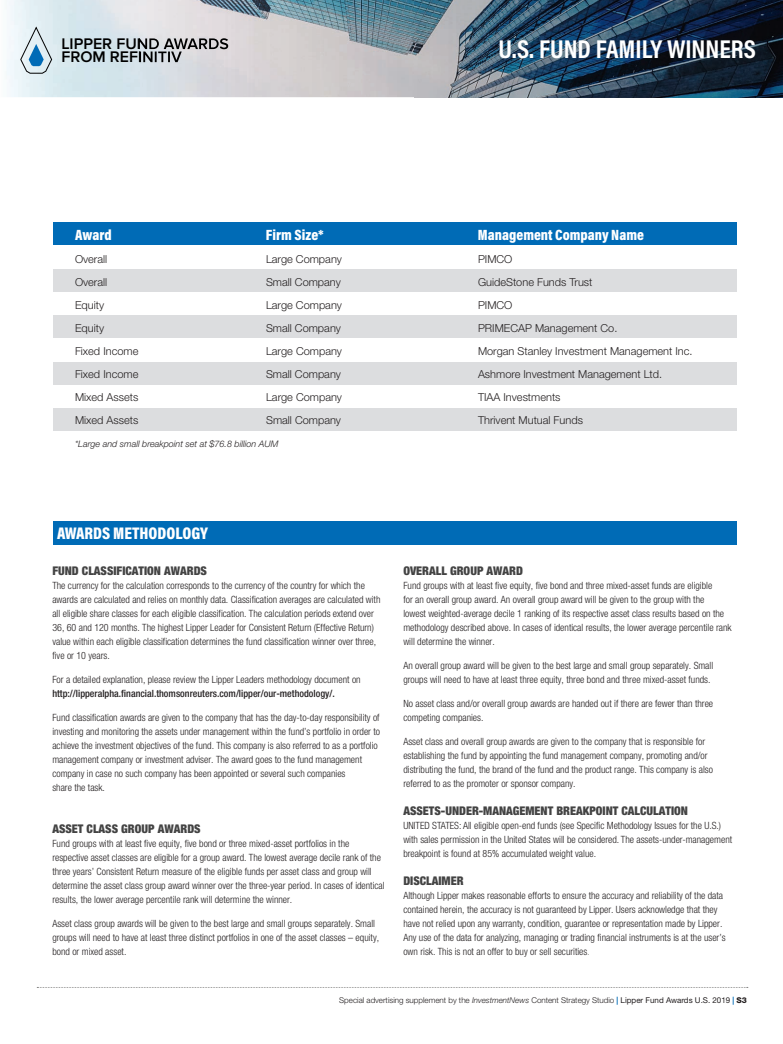
<style>
.page{position:relative;width:783px;height:1044px;background:#fff}
.page>*{position:absolute;margin:0;border:0;box-sizing:border-box;transform-origin:0 0}
.t1{font:700 26px "Acumin Pro Cond";color:#fff}
.t2{font:900 17px "Acumin Pro Cond";color:#fff}
.t3{font:600 15.9px/13.1px "Proxima Nova";color:#000}
.t4{font:900 15px "Acumin Pro Cond";color:#fff}
.t5{font:900 condensed 12px "Helvetica Neue LT Std";color:#434343}
.t6{font:300 11px "Helvetica Neue LT Std";color:#231f20}
.t7{font:300 condensed 10px/14px "Helvetica Neue LT Std";color:#231f20}
.t8{font:500 condensed 10px "Helvetica Neue LT Std";color:#231f20}
.t9{font:italic 300 9px "Helvetica Neue LT Std";color:#231f20}
.t10{font:300 8px "Helvetica Neue LT Std";color:#231f20}
.s1{font-size:8px;color:#434343}
.s2{font-style:italic}
.s3{font-weight:700;color:#006bb6}
.s4{font-weight:400}
.s5{font-weight:800}
</style>
<div class="page">
<svg style="left:37px;top:987px;width:711px;height:1px"></svg>
<img style="left:6px;top:0;width:134px;height:97px">
<img style="left:301px;top:97px;width:482px;height:1px">
<img style="left:63px;top:38px;width:77px;height:11px">
<img style="left:63px;top:51px;width:77px;height:11px">
<svg style="left:21px;top:27px;width:31px;height:47px"></svg>
<img style="left:140px;top:0;width:643px;height:97px">
<img style="left:140px;top:38px;width:88px;height:11px">
<img style="left:140px;top:51px;width:42px;height:11px">
<div style="left:53px;top:269px;width:684px;height:23px;background:#dcdddf"></div>
<div style="left:53px;top:315px;width:684px;height:23px;background:#dcdddf"></div>
<div style="left:53px;top:362px;width:684px;height:23px;background:#dcdddf"></div>
<div style="left:53px;top:408px;width:684px;height:23px;background:#dcdddf"></div>
<div style="left:53px;top:521px;width:684px;height:24px;background:#006bb6"></div>
<div style="left:53px;top:222px;width:684px;height:23px;background:#006bb6"></div>
<h3 class="t3" style="left:61px;top:38px;width:169px">LIPPER FUND AWARDS<br>FROM REFINITIV</h3>
<h1 class="t1" style="left:499px;top:32px;width:259px">U.S. FUND FAMILY WINNERS</h1>
<h3 class="t4" style="left:75px;top:225px;width:38px">Award</h3>
<h3 class="t4" style="left:266px;top:225px;width:59px">Firm Size*</h3>
<h3 class="t4" style="left:478px;top:225px;width:168px">Management Company Name</h3>
<p class="t6" style="left:75px;top:252px;width:34px">Overall</p>
<p class="t6" style="left:266px;top:252px;width:78px">Large Company</p>
<p class="t6" style="left:478px;top:252px;width:36px">PIMCO</p>
<p class="t6" style="left:75px;top:275px;width:34px">Overall</p>
<p class="t6" style="left:266px;top:275px;width:76px">Small Company</p>
<p class="t6" style="left:478px;top:275px;width:116px">GuideStone Funds Trust</p>
<p class="t6" style="left:75px;top:298px;width:31px">Equity</p>
<p class="t6" style="left:266px;top:298px;width:78px">Large Company</p>
<p class="t6" style="left:478px;top:298px;width:36px">PIMCO</p>
<p class="t6" style="left:75px;top:321px;width:31px">Equity</p>
<p class="t6" style="left:266px;top:321px;width:76px">Small Company</p>
<p class="t6" style="left:478px;top:321px;width:141px">PRIMECAP Management Co.</p>
<p class="t6" style="left:75px;top:344px;width:65px">Fixed Income</p>
<p class="t6" style="left:266px;top:344px;width:78px">Large Company</p>
<p class="t6" style="left:478px;top:344px;width:216px">Morgan Stanley Investment Management Inc.</p>
<p class="t6" style="left:75px;top:367px;width:65px">Fixed Income</p>
<p class="t6" style="left:266px;top:367px;width:76px">Small Company</p>
<p class="t6" style="left:478px;top:367px;width:186px">Ashmore Investment Management Ltd.</p>
<p class="t6" style="left:75px;top:390px;width:65px">Mixed Assets</p>
<p class="t6" style="left:266px;top:390px;width:78px">Large Company</p>
<p class="t6" style="left:478px;top:390px;width:84px">TIAA Investments</p>
<p class="t6" style="left:75px;top:413px;width:65px">Mixed Assets</p>
<p class="t6" style="left:266px;top:413px;width:76px">Small Company</p>
<p class="t6" style="left:478px;top:413px;width:106px">Thrivent Mutual Funds</p>
<p class="t9" style="left:75px;top:438px;width:205px">*Large and small breakpoint set at $76.8 billion AUM</p>
<h2 class="t2" style="left:57px;top:522px;width:152px">AWARDS METHODOLOGY</h2>
<p class="t5" style="left:52px;top:563px;width:156px">FUND CLASSIFICATION AWARDS</p>
<p class="t7" style="left:52px;top:578px;width:330px">The currency for the calculation corresponds to the currency of the country for which the awards are calculated and relies on monthly data. Classification averages are calculated with all eligible share classes for each eligible classification. The calculation periods extend over 36, 60 and 120 months. The highest Lipper Leader for Consistent Return (Effective Return) value within each eligible classification determines the fund classification winner over three, five or 10 years.</p>
<p class="t7" style="left:52px;top:672px;width:310px">For a detailed explanation, please review the Lipper Leaders methodology document on</p>
<p class="t8" style="left:52px;top:687px;width:284px">http://lipperalpha.financial.thomsonreuters.com/lipper/our-methodology/.</p>
<p class="t7" style="left:52px;top:710px;width:329px">Fund classification awards are given to the company that has the day-to-day responsibility of investing and monitoring the assets under management within the fund’s portfolio in order to achieve the investment objectives of the fund. This company is also referred to as a portfolio management company or investment adviser. The award goes to the fund management company in case no such company has been appointed or several such companies<br>share the task.</p>
<p class="t5" style="left:52px;top:821px;width:150px">ASSET CLASS GROUP AWARDS</p>
<p class="t7" style="left:52px;top:836px;width:334px">Fund groups with at least five equity, five bond or three mixed-asset portfolios in the respective asset classes are eligible for a group award. The lowest average decile rank of the three years’ Consistent Return measure of the eligible funds per asset class and group will determine the asset class group award winner over the three-year period. In cases of identical results, the lower average percentile rank will determine the winner.</p>
<p class="t7" style="left:52px;top:916px;width:328px">Asset class group awards will be given to the best large and small groups separately. Small groups will need to have at least three distinct portfolios in one of the asset classes – equity, bond or mixed asset.</p>
<p class="t5" style="left:403px;top:563px;width:121px">OVERALL GROUP AWARD</p>
<p class="t7" style="left:403px;top:578px;width:330px">Fund groups with at least five equity, five bond and three mixed-asset funds are eligible<br>for an overall group award. An overall group award will be given to the group with the<br>lowest weighted-average decile 1 ranking of its respective asset class results based on the methodology described above. In cases of identical results, the lower average percentile rank will determine the winner.</p>
<p class="t7" style="left:403px;top:658px;width:311px">An overall group award will be given to the best large and small group separately. Small groups will need to have at least three equity, three bond and three mixed-asset funds.</p>
<p class="t7" style="left:403px;top:696px;width:311px">No asset class and/or overall group awards are handed out if there are fewer than three competing companies.</p>
<p class="t7" style="left:403px;top:734px;width:311px">Asset class and overall group awards are given to the company that is responsible for establishing the fund by appointing the fund management company, promoting and/or distributing the fund, the brand of the fund and the product range. This company is also referred to as the promoter or sponsor company.</p>
<p class="t5" style="left:403px;top:803px;width:286px">ASSETS-UNDER-MANAGEMENT BREAKPOINT CALCULATION</p>
<p class="t7" style="left:403px;top:818px;width:330px">UNITED STATES: All eligible open-end funds (see Specific Methodology Issues for the U.S.) with sales permission in the United States will be considered. The assets-under-management breakpoint is found at 85% accumulated weight value.</p>
<p class="t5" style="left:403px;top:873px;width:62px">DISCLAIMER</p>
<p class="t7" style="left:403px;top:888px;width:324px">Although Lipper makes reasonable efforts to ensure the accuracy and reliability of the data contained herein, the accuracy is not guaranteed by Lipper. Users acknowledge that they have not relied upon any warranty, condition, guarantee or representation made by Lipper.<br>Any use of the data for analyzing, managing or trading financial instruments is at the user’s own risk. This is not an offer to buy or sell securities<span class="s1">.</span></p>
<p class="t10" style="left:339px;top:996px;width:409px">Special advertising supplement by the <span class="s2">InvestmentNews</span> Content Strategy Studio <span class="s3">|</span> <span class="s4">Lipper Fund Awards U.S. 2019</span> <span class="s3">|</span> <span class="s5">S3</span></p>
</div>
